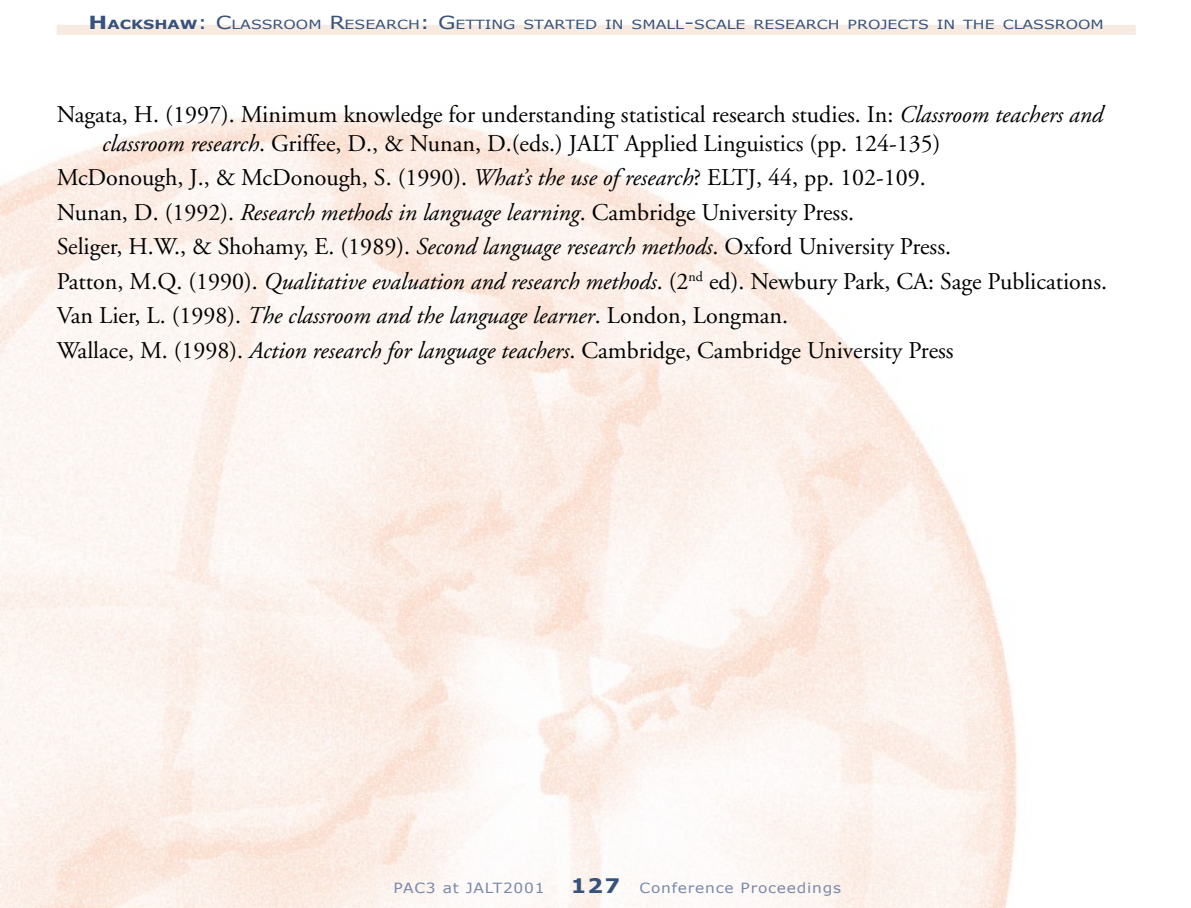
<style>
.page{position:relative;width:1191px;height:908px;background:#fff}
.page>*{position:absolute;margin:0;border:0;box-sizing:border-box;transform-origin:0 0}
.References{font:24px/28.8px "Adobe Garamond";color:#000}
.t1{font:14px "Verdana";letter-spacing:.05em;color:#7988aa;scale:1.1 1}
.t2{font:12.6px "Verdana";color:#37527b;scale:1.25 1}
.s1{font-weight:700;font-size:18px}
.s2{font-weight:700}
.s3{font-size:18px}
.s4{font-style:italic}
.s5{font-weight:700;font-size:20px;color:#37527b}
</style>
<div class="page">
<div style="left:57px;top:25px;width:1078px;height:10px;background:#f6eae1"></div>
<p class="t2" style="left:89px;top:17px;width:813px"><span class="s1">H</span><span class="s2">ACKSHAW</span><span class="s3">: C</span>LASSROOM <span class="s3">R</span>ESEARCH<span class="s3">: G</span>ETTING STARTED IN SMALL<span class="s3">-</span>SCALE RESEARCH PROJECTS IN THE CLASSROOM</p>
<p class="References" style="left:102px;top:100px;width:1002px;text-indent:-45px">Nagata, H. (1997). Minimum knowledge for understanding statistical research studies. In: <span class="s4">Classroom teachers and classroom research</span>. Griffee, D., &amp; Nunan, D.(eds.) JALT Applied Linguistics (pp. 124-135)</p>
<p class="References" style="left:57px;top:164px;width:870px">McDonough, J., &amp; McDonough, S. (1990). <span class="s4">What’s the use of research</span>? ELTJ, 44, pp. 102-109.</p>
<p class="References" style="left:57px;top:198px;width:799px">Nunan, D. (1992). <span class="s4">Research methods in language learning</span>. Cambridge University Press.</p>
<p class="References" style="left:57px;top:233px;width:896px">Seliger, H.W., &amp; Shohamy, E. (1989). <span class="s4">Second language research methods</span>. Oxford University Press.</p>
<p class="References" style="left:57px;top:267px;width:1052px">Patton, M.Q. (1990). <span class="s4">Qualitative evaluation and research methods</span>. (2<sup>nd</sup> ed). Newbury Park, CA: Sage Publications.</p>
<p class="References" style="left:57px;top:302px;width:733px">Van Lier, L. (1998). <span class="s4">The classroom and the language learner</span>. London, Longman.</p>
<p class="References" style="left:57px;top:336px;width:898px">Wallace, M. (1998). <span class="s4">Action research for language teachers</span>. Cambridge, Cambridge University Press</p>
<p class="t1" style="left:393px;top:878px;width:139px">PAC3 at JALT2001</p>
<p class="t1" style="left:571px;top:878px;width:247px"><span class="s5">127</span> Conference Proceedings</p>
</div>
